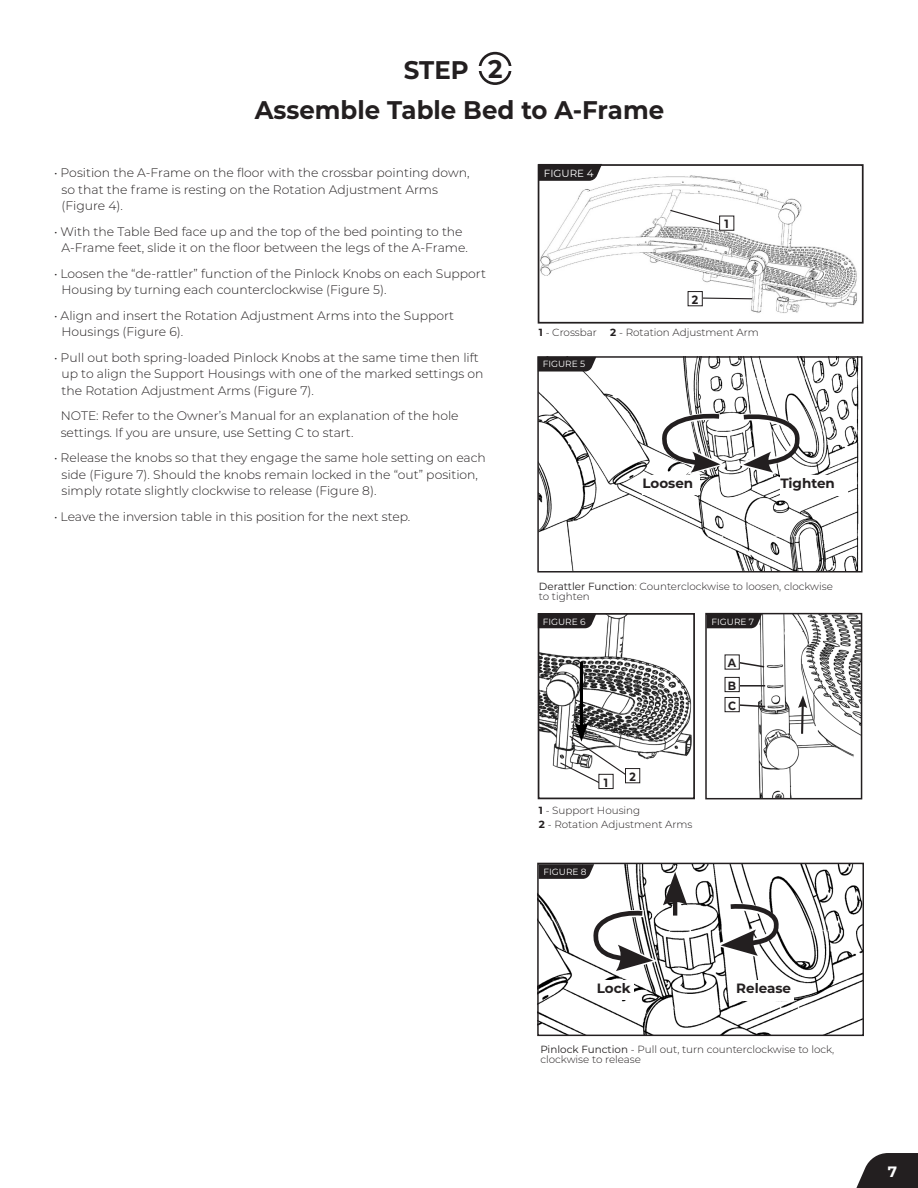
<style>
.page{position:relative;width:918px;height:1188px;background:#fff}
.page>*{position:absolute;margin:0;border:0;box-sizing:border-box;transform-origin:0 0}
.t1{font:700 25.5px "Montserrat";color:#231f20;scale:.96 1}
.t2{font:700 15px "Montserrat";color:#fff}
.Description_Text_Box{font:700 13.5px "Montserrat";color:#231f20}
.Step_Text_Box{font:300 12.3px/16.5px "Montserrat";color:#231f20}
.Step_Note{font:300 12.3px/16.5px "Montserrat";color:#231f20}
.t3{font:700 12px "Montserrat";color:#231f20;scale:.91 1}
.t4{font:300 10.35px/10.4px "Montserrat";color:#231f20}
.t5{font:10.35px "Montserrat";color:#fff}
.t6{font:9px "Montserrat";color:#fff}
.s1{font-weight:700}
.s2{font-weight:400}
</style>
<div class="page">
<svg style="left:856px;top:1153px;width:62px;height:35px;background:#444142"></svg>
<svg style="left:478px;top:51px;width:34px;height:34px"></svg>
<div style="left:478px;top:66px;width:35px;height:5px;background:#fff"></div>
<img style="left:708px;top:616px;width:151px;height:180px">
<div style="left:705px;top:613px;width:157px;height:186px;border:2px solid #231f20"></div>
<svg style="left:707px;top:614px;width:55px;height:14px"></svg>
<img style="left:540px;top:359px;width:319px;height:211px">
<div style="left:537px;top:356px;width:326px;height:217px;border:2px solid #231f20"></div>
<svg style="left:538px;top:357px;width:58px;height:15px"></svg>
<img style="left:540px;top:866px;width:321px;height:167px">
<div style="left:537px;top:863px;width:327px;height:173px;border:2px solid #231f20"></div>
<img style="left:541px;top:616px;width:151px;height:174px">
<div style="left:538px;top:613px;width:157px;height:186px;border:2px solid #231f20"></div>
<svg style="left:538px;top:614px;width:58px;height:14px"></svg>
<img style="left:541px;top:175px;width:316px;height:138px">
<div style="left:538px;top:164px;width:326px;height:160px;border:2px solid #231f20"></div>
<svg style="left:538px;top:164px;width:64px;height:17px"></svg>
<svg style="left:661px;top:410px;width:66px;height:65px"></svg>
<svg style="left:734px;top:411px;width:65px;height:64px"></svg>
<hr style="left:580px;top:662px;width:3px;height:66px;background:#000">
<svg style="left:798px;top:695px;width:9px;height:41px"></svg>
<svg style="left:715px;top:900px;width:63px;height:58px"></svg>
<svg style="left:539px;top:864px;width:148px;height:110px"></svg>
<div style="left:642px;top:475px;width:58px;height:20px;background:#fff"></div>
<div style="left:780px;top:475px;width:68px;height:21px;background:#fff"></div>
<svg style="left:739px;top:661px;width:27px;height:8px"></svg>
<svg style="left:739px;top:703px;width:28px;height:5px"></svg>
<svg style="left:559px;top:722px;width:69px;height:62px"></svg>
<hr style="left:739px;top:685px;width:26px;height:2px;background:#231f20">
<svg style="left:669px;top:209px;width:56px;height:18px"></svg>
<svg style="left:703px;top:297px;width:50px;height:3px"></svg>
<div style="left:688px;top:292px;width:14px;height:14px;background:#fff"></div>
<div style="left:688px;top:291px;width:15px;height:15px;border:1px solid #231f20"></div>
<div style="left:720px;top:216px;width:14px;height:14px;background:#fff"></div>
<div style="left:719px;top:216px;width:15px;height:14px;border:1px solid #231f20"></div>
<div style="left:599px;top:774px;width:14px;height:15px;background:#fff"></div>
<div style="left:599px;top:774px;width:14px;height:15px;border:1px solid #231f20"></div>
<div style="left:725px;top:655px;width:14px;height:14px;background:#fff"></div>
<div style="left:725px;top:677px;width:14px;height:15px;background:#fff"></div>
<div style="left:725px;top:677px;width:14px;height:15px;border:1px solid #231f20"></div>
<div style="left:725px;top:697px;width:14px;height:15px;background:#fff"></div>
<div style="left:725px;top:697px;width:14px;height:15px;border:1px solid #231f20"></div>
<div style="left:597px;top:980px;width:37px;height:19px;background:#fff"></div>
<div style="left:736px;top:980px;width:58px;height:21px;background:#fff"></div>
<div style="left:626px;top:769px;width:14px;height:14px;background:#fff"></div>
<div style="left:625px;top:768px;width:15px;height:15px;border:1px solid #231f20"></div>
<p class="t1" style="left:404px;top:52px;width:69px">STEP</p>
<p class="t1" style="left:488px;top:50px;width:17px">2</p>
<p class="t1" style="left:255px;top:92px;width:428px">Assemble Table Bed to A-Frame</p>
<p class="Step_Text_Box" style="left:61px;top:164px;width:410px;text-indent:-7px">• Position the A-Frame on the floor with the crossbar pointing down, so that the frame is resting on the Rotation Adjustment Arms (Figure 4).</p>
<p class="Step_Text_Box" style="left:61px;top:223px;width:408px;text-indent:-7px">• With the Table Bed face up and the top of the bed pointing to the<br>A-Frame feet, slide it on the floor between the legs of the A-Frame.</p>
<p class="Step_Text_Box" style="left:61px;top:265px;width:426px;text-indent:-7px">• Loosen the “de-rattler” function of the Pinlock Knobs on each Support<br>Housing by turning each counterclockwise (Figure 5).</p>
<p class="Step_Text_Box" style="left:61px;top:307px;width:394px;text-indent:-7px">• Align and insert the Rotation Adjustment Arms into the Support<br>Housings (Figure 6).</p>
<p class="Step_Text_Box" style="left:61px;top:349px;width:424px;text-indent:-7px">• Pull out both spring-loaded Pinlock Knobs at the same time then lift up to align the Support Housings with one of the marked settings on the Rotation Adjustment Arms (Figure 7).</p>
<p class="Step_Note" style="left:61px;top:407px;width:399px">NOTE: Refer to the Owner’s Manual for an explanation of the hole settings. If you are unsure, use Setting C to start.</p>
<p class="Step_Text_Box" style="left:61px;top:449px;width:426px;text-indent:-7px">• Release the knobs so that they engage the same hole setting on each side (Figure 7). Should the knobs remain locked in the “out” position, simply rotate slightly clockwise to release (Figure 8).</p>
<p class="Step_Text_Box" style="left:54px;top:508px;width:358px">• Leave the inversion table in this position for the next step.</p>
<p class="t5" style="left:544px;top:166px;width:51px">FIGURE 4</p>
<p class="t3" style="left:725px;top:215px;width:6px">1</p>
<p class="t3" style="left:692px;top:291px;width:9px">2</p>
<p class="t4" style="left:539px;top:327px;width:60px"><span class="s1">1</span> - Crossbar</p>
<p class="t4" style="left:610px;top:327px;width:150px"><span class="s1">2</span> - Rotation Adjustment Arm</p>
<p class="t6" style="left:543px;top:358px;width:44px">FIGURE 5</p>
<p class="Description_Text_Box" style="left:642px;top:474px;width:52px">Loosen</p>
<p class="Description_Text_Box" style="left:780px;top:474px;width:56px">Tighten</p>
<p class="t4" style="left:539px;top:581px;width:296px"><span class="s2">Derattler Function</span>: Counterclockwise to loosen, clockwise to tighten</p>
<p class="t6" style="left:543px;top:616px;width:44px">FIGURE 6</p>
<p class="t6" style="left:712px;top:616px;width:44px">FIGURE 7</p>
<p class="t3" style="left:629px;top:768px;width:9px">2</p>
<p class="t3" style="left:604px;top:774px;width:6px">1</p>
<p class="t4" style="left:539px;top:803px;width:155px;line-height:13.8px"><span class="s1">1</span> - Support Housing<br><span class="s1">2</span> - Rotation Adjustment Arms</p>
<p class="t6" style="left:544px;top:865px;width:45px">FIGURE 8</p>
<p class="t3" style="left:728px;top:654px;width:11px">A</p>
<p class="t3" style="left:728px;top:677px;width:11px">B</p>
<p class="t3" style="left:728px;top:697px;width:10px">C</p>
<p class="Description_Text_Box" style="left:597px;top:978px;width:35px">Lock</p>
<p class="Description_Text_Box" style="left:736px;top:978px;width:56px">Release</p>
<p class="t4" style="left:540px;top:1044px;width:295px"><span class="s2">Pinlock Function</span> - Pull out, turn counterclockwise to lock, clockwise to release</p>
<p class="t2" style="left:888px;top:1161px;width:11px">7</p>
</div>
